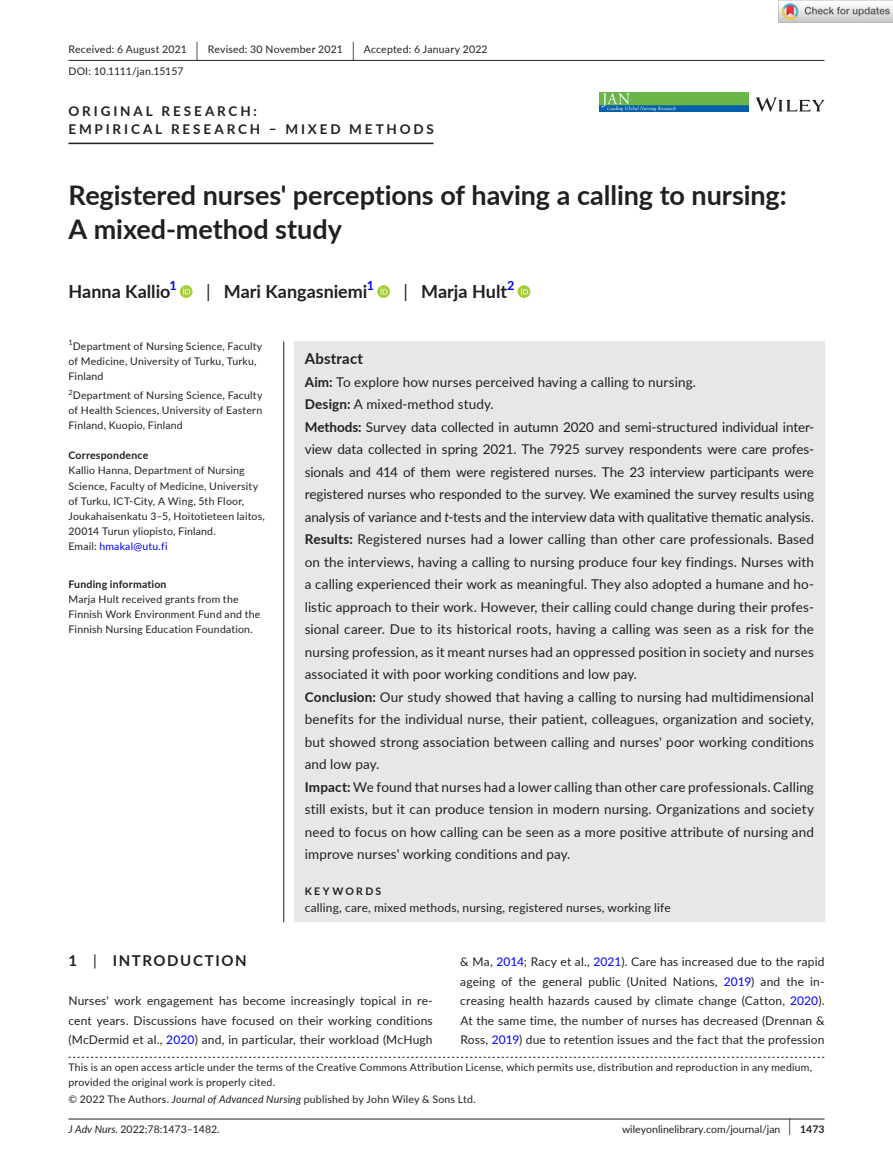
<style>
.page{position:relative;width:893px;height:1174px;background:#fff}
.page>*{position:absolute;margin:0;border:0;box-sizing:border-box;transform-origin:0 0}
.t1{font:700 27px/34.5px "Lato";letter-spacing:-.005em;color:#231f20}
.t2{font:700 18px "Lato";color:#231f20}
.t3{font:700 15px "Lato";letter-spacing:.1em;color:#231f20}
.t4{font:700 15px "Lato";letter-spacing:.015em;color:#231f20}
.t5{font:13.5px/22.5px "Lato";letter-spacing:.01em;color:#231f20}
.t6{font:700 13.5px/18px "Lato";letter-spacing:.21em;color:#231f20}
.t7{font:700 12.6px "Lato";color:#00f}
.t8{font:12px/19.5px "Lato";letter-spacing:.015em;color:#231f20;text-align:justify}
.t9{font:10.5px/15px "Lato";letter-spacing:.02em;color:#231f20}
.t10{font:10.5px "Lato";color:#231f20}
.t11{font:700 10.5px "Lato";letter-spacing:.02em;color:#231f20}
.t12{font:700 10.5px "Lato";letter-spacing:.22em;color:#231f20}
.t13{font:7.35px "Lato";color:#231f20}
.s1{font-size:19.65px}
.s2{font-weight:400}
.s3{color:#00f}
.s4{font-weight:700}
.s5{font-style:italic}
.s6{font-size:17.4px}
</style>
<div class="page">
<hr style="left:68px;top:1118px;width:756px;height:1px;background:#231f20">
<svg style="left:756px;top:97px;width:68px;height:15px"></svg>
<img style="left:599px;top:92px;width:149px;height:20px">
<hr style="left:68px;top:60px;width:756px;height:1px;background:#231f20">
<hr style="left:68px;top:143px;width:365px;height:1px;background:#231f20">
<svg style="left:180px;top:285px;width:13px;height:13px"></svg>
<svg style="left:183px;top:287px;width:7px;height:7px"></svg>
<svg style="left:377px;top:285px;width:13px;height:13px"></svg>
<svg style="left:381px;top:287px;width:7px;height:7px"></svg>
<svg style="left:518px;top:285px;width:12px;height:13px"></svg>
<svg style="left:521px;top:287px;width:7px;height:7px"></svg>
<div style="left:294px;top:341px;width:530px;height:581px;background:#e6e7e9"></div>
<hr style="left:283px;top:341px;width:1px;height:581px;background:#231f20">
<svg style="left:68px;top:1057px;width:756px;height:1px"></svg>
<img style="left:779px;top:0;width:114px;height:23px">
<p class="t9" style="left:68px;top:38px;width:421px;line-height:21.8px">Received: 6 August 2021 <span class="s1">|</span> Revised: 30 November 2021 <span class="s1">|</span> Accepted: 6 January 2022<br>DOI: 10.1111/jan.15157</p>
<p class="t6" style="left:68px;top:102px;width:367px">ORIGINAL RESEARCH:<br>EMPIRICAL RESEARCH – MIXED METHODS</p>
<h1 class="t1" style="left:68px;top:177px;width:720px">Registered nurses' perceptions of having a calling to nursing:<br>A mixed-method study</h1>
<h2 class="t2" style="left:68px;top:278px;width:104px">Hanna Kallio</h2>
<p class="t7" style="left:170px;top:276px;width:9px">1</p>
<h2 class="t2" style="left:206px;top:278px;width:163px"><span class="s2">|</span> Mari Kangasniemi</h2>
<p class="t7" style="left:367px;top:276px;width:9px">1</p>
<h2 class="t2" style="left:403px;top:278px;width:105px"><span class="s2">|</span> Marja Hult</h2>
<p class="t7" style="left:507px;top:276px;width:9px">2</p>
<p class="t13" style="left:68px;top:337px;width:6px">1</p>
<p class="t9" style="left:68px;top:338px;width:195px;text-indent:4px">Department of Nursing Science, Faculty of Medicine, University of Turku, Turku,<br>Finland</p>
<p class="t13" style="left:68px;top:387px;width:6px">2</p>
<p class="t9" style="left:68px;top:388px;width:195px;text-align:justify;text-indent:4px">Department of Nursing Science, Faculty of Health Sciences, University of Eastern Finland, Kuopio, Finland</p>
<p class="t11" style="left:68px;top:448px;width:81px">Correspondence</p>
<p class="t9" style="left:68px;top:463px;width:198px">Kallio Hanna, Department of Nursing Science, Faculty of Medicine, University of Turku, ICT-City, A Wing, 5th Floor, Joukahaisenkatu 3–5, Hoitotieteen laitos, 20014 Turun yliopisto, Finland.<br>Email: <span class="s3">hmakal@utu.fi</span></p>
<p class="t11" style="left:68px;top:577px;width:100px">Funding information</p>
<p class="t9" style="left:68px;top:591px;width:193px">Marja Hult received grants from the<br>Finnish Work Environment Fund and the<br>Finnish Nursing Education Foundation.</p>
<p class="t4" style="left:305px;top:347px;width:60px">Abstract</p>
<p class="t5" style="left:305px;top:370px;width:511px"><span class="s4">Aim:</span> To explore how nurses perceived having a calling to nursing.<br><span class="s4">Design:</span> A mixed-method study.<br><span class="s4">Methods:</span> Survey data collected in autumn 2020 and semi-structured individual inter&shy;view data collected in spring 2021. The 7925 survey respondents were care profes&shy;sionals and 414 of them were registered nurses. The 23 interview participants were registered nurses who responded to the survey. We examined the survey results using analysis of variance and <span class="s5">t</span>-tests and the interview data with qualitative thematic analysis.<br><span class="s4">Results:</span> Registered nurses had a lower calling than other care professionals. Based on the interviews, having a calling to nursing produce four key findings. Nurses with a calling experienced their work as meaningful. They also adopted a humane and ho&shy;listic approach to their work. However, their calling could change during their profes&shy;sional career. Due to its historical roots, having a calling was seen as a risk for the nursing profession, as it meant nurses had an oppressed position in society and nurses associated it with poor working conditions and low pay.<br><span class="s4">Conclusion:</span> Our study showed that having a calling to nursing had multidimensional benefits for the individual nurse, their patient, colleagues, organization and society, but showed strong association between calling and nurses' poor working conditions and low pay.<br><span class="s4">Impact:</span> We found that nurses had a lower calling than other care professionals. Calling still exists, but it can produce tension in modern nursing. Organizations and society need to focus on how calling can be seen as a more positive attribute of nursing and improve nurses' working conditions and pay.</p>
<p class="t12" style="left:305px;top:883px;width:78px">KEYWORDS</p>
<p class="t8" style="left:305px;top:897px;width:367px">calling, care, mixed methods, nursing, registered nurses, working life</p>
<p class="t3" style="left:68px;top:950px;width:180px">1 <span class="s2">|</span> INTRODUCTION</p>
<p class="t8" style="left:68px;top:990px;width:366px">Nurses' work engagement has become increasingly topical in re&shy;cent years. Discussions have focused on their working conditions (McDermid et al., <span class="s3">2020</span>) and, in particular, their workload (McHugh</p>
<p class="t8" style="left:460px;top:951px;width:366px">&amp; Ma, <span class="s3">2014</span>; Racy et al., <span class="s3">2021</span>). Care has increased due to the rapid ageing of the general public (United Nations, <span class="s3">2019</span>) and the in&shy;creasing health hazards caused by climate change (Catton, <span class="s3">2020</span>).<br>At the same time, the number of nurses has decreased (Drennan &amp; Ross, <span class="s3">2019</span>) due to retention issues and the fact that the profession</p>
<p class="t9" style="left:68px;top:1059px;width:745px">This is an open access article under the terms of the Creative Commons Attribution License, which permits use, distribution and reproduction in any medium, provided the original work is properly cited.</p>
<p class="t9" style="left:68px;top:1091px;width:409px">© 2022 The Authors. <span class="s5">Journal of Advanced Nursing</span> published by John Wiley &amp; Sons Ltd.</p>
<p class="t10" style="left:68px;top:1121px;width:153px"><span class="s5">J Adv Nurs.</span> 2022;78:1473–1482.</p>
<p class="t10" style="left:622px;top:1121px;width:204px">wileyonlinelibrary.com/journal/jan <span class="s6">|</span> <span class="s4">1473</span></p>
</div>
